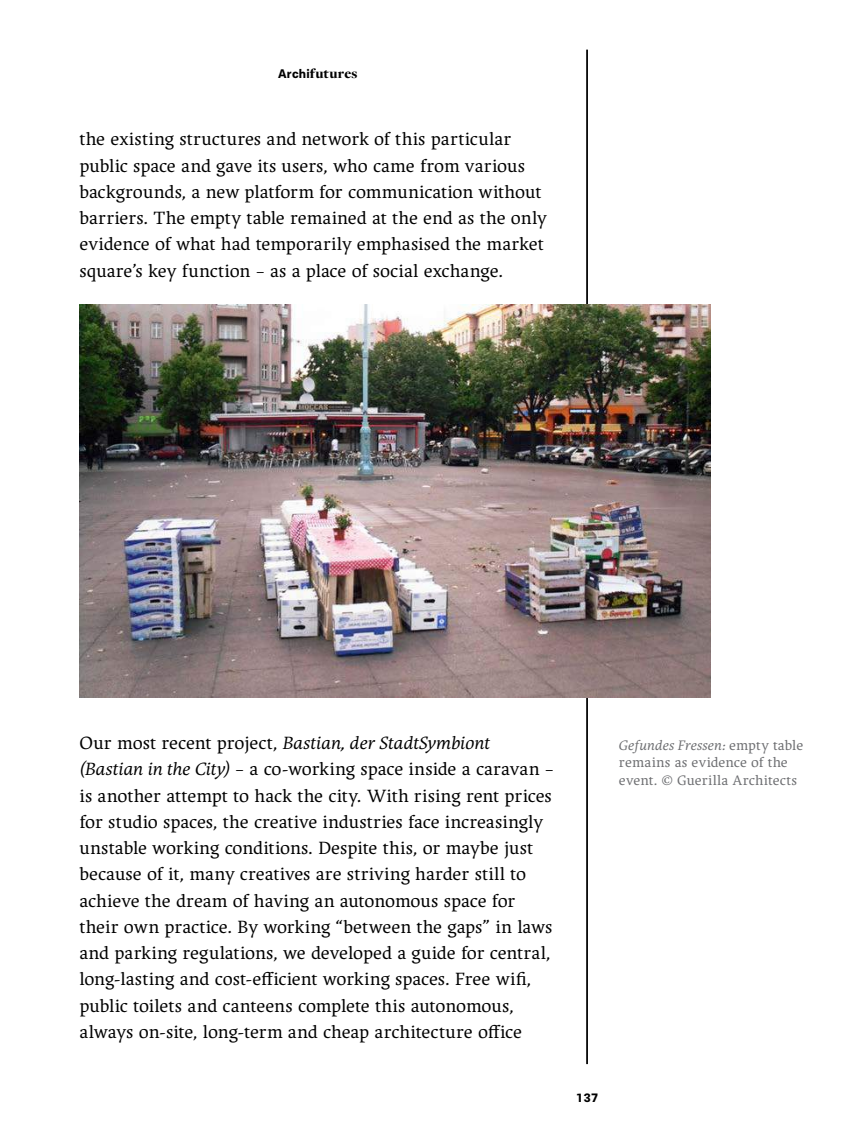
<style>
.page{position:relative;width:844px;height:1141px;background:#fff}
.page>*{position:absolute;margin:0;border:0;box-sizing:border-box;transform-origin:0 0}
.t1{font:18.55px/26.2px "Ergilo";color:#000}
.t2{font:14.35px/17.5px "Ergilo";letter-spacing:.01em;color:#6d6e71}
.t3{font:900 14.35px "Freight Disp Pro";letter-spacing:.02em;color:#000}
.t4{font:700 12.42px "Paul Grotesk";color:#000}
.s1{font-family:"Paul Grotesk";font-weight:700;font-size:12.42px}
.s2{font-style:italic}
</style>
<div class="page">
<hr style="left:586px;top:50px;width:1px;height:1014px;background:#000">
<img style="left:79px;top:304px;width:631px;height:394px">
<p class="t3" style="left:278px;top:64px;width:81px"><span class="s1">Archi</span>futures</p>
<p class="t1" style="left:79px;top:126px;width:468px">the existing structures and network of this particular public space and gave its users, who came from various backgrounds, a new platform for communication without barriers. The empty table remained at the end as the only evidence of what had temporarily emphasised the market square’s key function – as a place of social exchange.</p>
<p class="t1" style="left:79px;top:730px;width:476px">Our most recent project, <span class="s2">Bastian, der StadtSymbiont (Bastian in the City)</span> – a co-working space inside a caravan – is another attempt to hack the city. With rising rent prices for studio spaces, the creative industries face increasingly unstable working conditions. Despite this, or maybe just because of it, many creatives are striving harder still to achieve the dream of having an autonomous space for their own practice. By working “between the gaps” in laws and parking regulations, we developed a guide for central, long-lasting and cost-efficient working spaces. Free wifi, public toilets and canteens complete this autonomous, always on-site, long-term and cheap architecture office</p>
<p class="t2" style="left:618px;top:736px;width:186px"><span class="s2">Gefundes Fressen:</span> empty table remains as evidence of the event. © Guerilla Architects</p>
<p class="t4" style="left:575px;top:1090px;width:24px">137</p>
</div>
